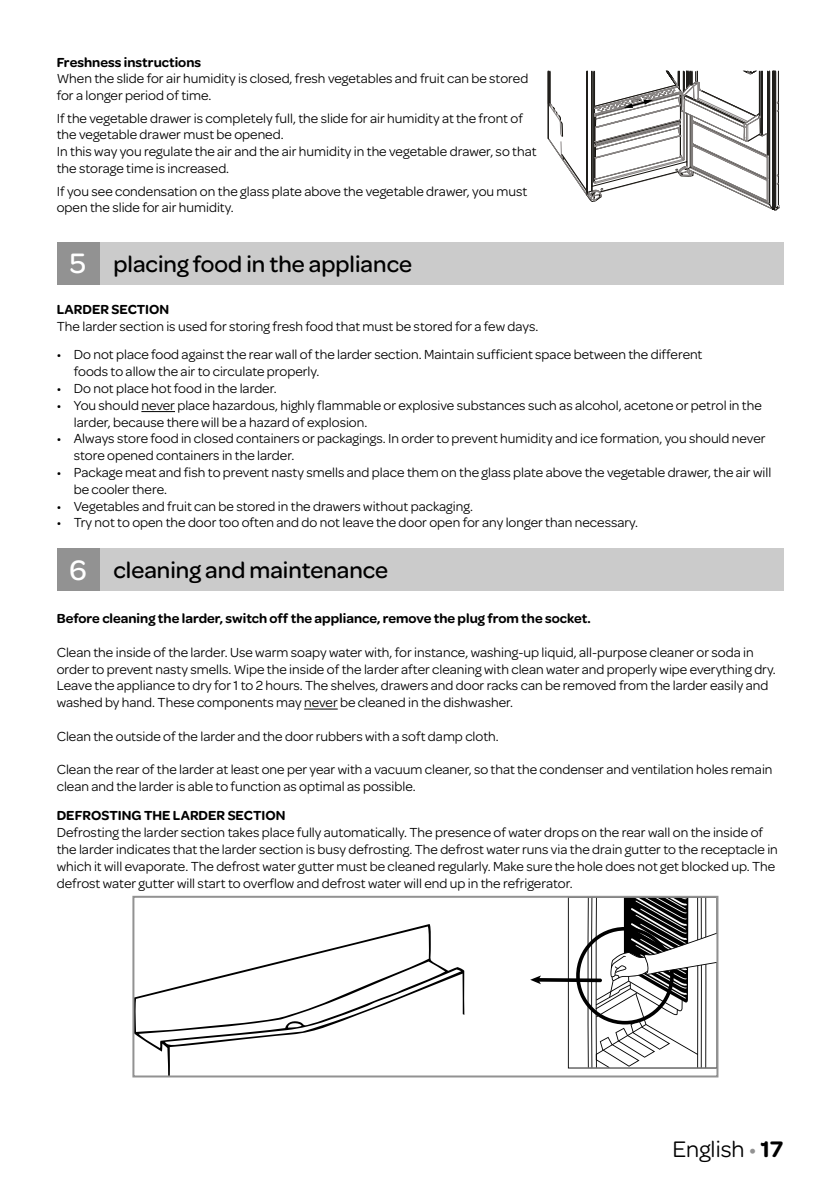
<style>
.page{position:relative;width:840px;height:1191px;background:#fff}
.page>*{position:absolute;margin:0;border:0;box-sizing:border-box;transform-origin:0 0}
.t1{font:500 24px "Omnes";color:#000}
.t2{font:24px "Omnes";color:#000}
.t3{font:14px/16.8px "Omnes";color:#000}
.t4{font:600 14px "Omnes";color:#000}
.s1{font-size:30px;color:#fff}
.s2{color:#929292}
.s3{font-weight:600}
</style>
<div class="page">
<svg style="left:547px;top:71px;width:232px;height:140px"></svg>
<div style="left:85px;top:242px;width:697px;height:43px;background:#cbcbcb"></div>
<div style="left:57px;top:242px;width:42px;height:43px;background:#929292"></div>
<hr style="left:141px;top:411px;width:34px;height:1px;background:#000">
<div style="left:85px;top:549px;width:697px;height:42px;background:#cbcbcb"></div>
<div style="left:57px;top:549px;width:42px;height:42px;background:#929292"></div>
<hr style="left:304px;top:708px;width:33px;height:1px;background:#000">
<svg style="left:535px;top:978px;width:66px;height:4px"></svg>
<svg style="left:530px;top:976px;width:10px;height:8px"></svg>
<svg style="left:567px;top:898px;width:148px;height:170px"></svg>
<svg style="left:135px;top:924px;width:329px;height:150px"></svg>
<div style="left:132px;top:895px;width:586px;height:182px;border:2px solid #929292"></div>
<p class="t4" style="left:57px;top:52px;width:146px">Freshness instructions</p>
<p class="t3" style="left:57px;top:69px;width:473px">When the slide for air humidity is closed, fresh vegetables and fruit can be stored for a longer period of time.</p>
<p class="t3" style="left:57px;top:109px;width:481px">If the vegetable drawer is completely full, the slide for air humidity at the front of the vegetable drawer must be opened.<br>In this way you regulate the air and the air humidity in the vegetable drawer, so that the storage time is increased.</p>
<p class="t3" style="left:57px;top:182px;width:472px">If you see condensation on the glass plate above the vegetable drawer, you must open the slide for air humidity.</p>
<h1 class="t1" style="left:70px;top:247px;width:343px"><span class="s1">5</span> placing food in the appliance</h1>
<p class="t4" style="left:57px;top:300px;width:114px">LARDER SECTION</p>
<p class="t3" style="left:57px;top:317px;width:483px">The larder section is used for storing fresh food that must be stored for a few days.</p>
<p class="t3" style="left:74px;top:345px;width:630px;text-indent:-17px">• Do not place food against the rear wall of the larder section. Maintain sufficient space between the different foods to allow the air to circulate properly.</p>
<p class="t3" style="left:57px;top:379px;width:221px">• Do not place hot food in the larder.</p>
<p class="t3" style="left:74px;top:396px;width:689px;text-indent:-17px">• You should never place hazardous, highly flammable or explosive substances such as alcohol, acetone or petrol in the larder, because there will be a hazard of explosion.</p>
<p class="t3" style="left:74px;top:429px;width:692px;text-indent:-17px">• Always store food in closed containers or packagings. In order to prevent humidity and ice formation, you should never store opened containers in the larder.</p>
<p class="t3" style="left:74px;top:463px;width:698px;text-indent:-17px">• Package meat and fish to prevent nasty smells and place them on the glass plate above the vegetable drawer, the air will be cooler there.</p>
<p class="t3" style="left:57px;top:497px;width:417px">• Vegetables and fruit can be stored in the drawers without packaging.</p>
<p class="t3" style="left:57px;top:513px;width:582px">• Try not to open the door too often and do not leave the door open for any longer than necessary.</p>
<h1 class="t1" style="left:69px;top:553px;width:320px"><span class="s1">6</span> cleaning and maintenance</h1>
<p class="t4" style="left:57px;top:608px;width:535px">Before cleaning the larder, switch off the appliance, remove the plug from the socket.</p>
<p class="t3" style="left:57px;top:643px;width:720px">Clean the inside of the larder. Use warm soapy water with, for instance, washing-up liquid, all-purpose cleaner or soda in order to prevent nasty smells. Wipe the inside of the larder after cleaning with clean water and properly wipe everything dry.<br>Leave the appliance to dry for 1 to 2 hours. The shelves, drawers and door racks can be removed from the larder easily and washed by hand. These components may never be cleaned in the dishwasher.</p>
<p class="t3" style="left:57px;top:727px;width:443px">Clean the outside of the larder and the door rubbers with a soft damp cloth.</p>
<p class="t3" style="left:57px;top:760px;width:717px">Clean the rear of the larder at least one per year with a vacuum cleaner, so that the condenser and ventilation holes remain clean and the larder is able to function as optimal as possible.</p>
<p class="t4" style="left:57px;top:805px;width:230px">DEFROSTING THE LARDER SECTION</p>
<p class="t3" style="left:57px;top:823px;width:722px">Defrosting the larder section takes place fully automatically. The presence of water drops on the rear wall on the inside of the larder indicates that the larder section is busy defrosting. The defrost water runs via the drain gutter to the receptacle in which it will evaporate. The defrost water gutter must be cleaned regularly. Make sure the hole does not get blocked up. The defrost water gutter will start to overflow and defrost water will end up in the refrigerator.</p>
<h1 class="t2" style="left:672px;top:1132px;width:112px">English <span class="s2">•</span> <span class="s3">17</span></h1>
</div>
